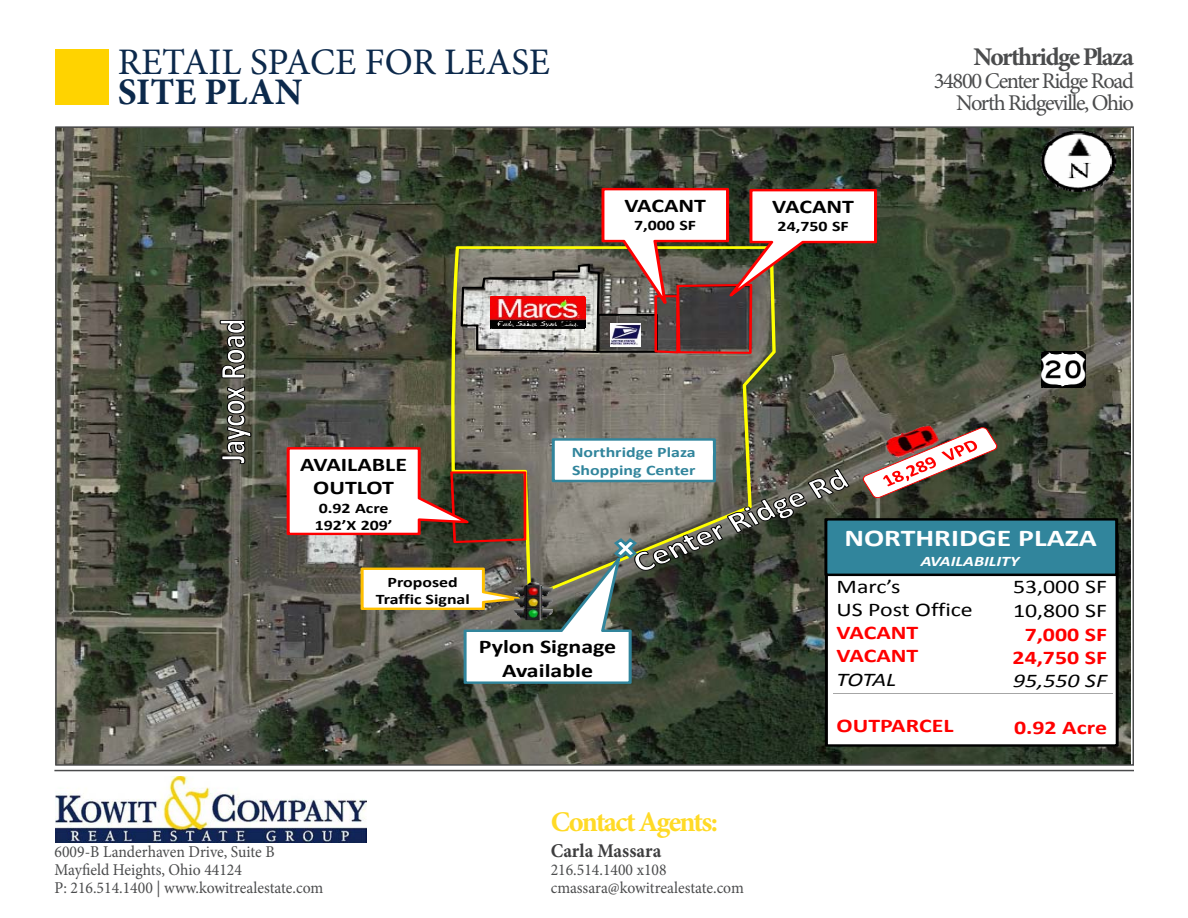
<style>
.page{position:relative;width:1188px;height:918px;background:#fff}
.page>*{position:absolute;margin:0;border:0;box-sizing:border-box;transform-origin:0 0}
.t1{font:37.5px "Minion Pro";letter-spacing:-.005em;color:#0c294b}
.t2{font:700 37.5px "Minion Pro";color:#0c294b}
.t3{font:700 28.5px "Minion Pro";letter-spacing:-.06em;color:#ffda26}
.t4{font:700 25.5px "Minion Pro";letter-spacing:-.06em;color:#4b4c4d}
.t5{font:700 24.15px "Calibri";color:#fff;scale:1.23 1}
.t6{font:22.5px "Minion Pro";letter-spacing:-.06em;color:#4b4c4d}
.t7{font:700 19.5px "Minion Pro";color:#3e3e3f;scale:.95 1}
.t8{font:19.35px/23.2px "Calibri";color:#000;scale:1.23 1}
.t9{font:700 19.35px/23.2px "Calibri";color:#000;text-align:center;scale:1.23 1}
.t10{font:700 19.35px "Calibri";color:#f00;scale:1.23 1}
.t11{font:16.5px "Minion Pro";color:#4b4c4d;scale:.95 1}
.t12{font:700 14.55px/17.4px "Calibri";color:#000;text-align:center;scale:1.23 1}
.t13{font:700 14.55px/17.4px "Calibri";color:#31859c;scale:1.23 1}
.t14{font:italic 700 14.55px "Calibri";color:#fff;scale:1.23 1}
.s1{font-weight:700;color:#f00}
.s2{font-style:italic}
</style>
<div class="page">
<div style="left:55px;top:50px;width:54px;height:55px;background:#ffd300"></div>
<hr style="left:54px;top:770px;width:1080px;height:1px;background:#4b4c4d">
<img style="left:55px;top:776px;width:311px;height:67px">
<img style="left:58px;top:129px;width:1072px;height:634px">
<svg style="left:825px;top:533px;width:294px;height:214px"></svg>
<svg style="left:451px;top:246px;width:325px;height:181px;background:#787464"></svg>
<img style="left:1041px;top:131px;width:76px;height:61px">
<svg style="left:221px;top:386px;width:31px;height:79px;background:#6a6b63"></svg>
<svg style="left:220px;top:320px;width:26px;height:59px"></svg>
<img style="left:1041px;top:352px;width:44px;height:36px">
<img style="left:1043px;top:387px;width:40px;height:1px">
<svg style="left:461px;top:188px;width:416px;height:166px"></svg>
<img style="left:611px;top:323px;width:29px;height:24px">
<hr style="left:833px;top:693px;width:279px;height:1px;background:#a6a6a6">
<img style="left:884px;top:425px;width:57px;height:2px">
<svg style="left:287px;top:427px;width:831px;height:257px"></svg>
<p class="t1" style="left:118px;top:37px;width:434px">RETAIL SPACE FOR LEASE</p>
<p class="t2" style="left:118px;top:65px;width:186px">SITE PLAN</p>
<p class="t9" style="left:624px;top:194px;width:68px">VACANT</p>
<p class="t12" style="left:634px;top:217px;width:52px">7,000 SF</p>
<p class="t9" style="left:772px;top:195px;width:68px">VACANT</p>
<p class="t12" style="left:778px;top:218px;width:59px">24,750 SF</p>
<p class="t4" style="left:974px;top:39px;width:162px">Northridge Plaza</p>
<p class="t6" style="left:934px;top:65px;width:202px">34800 Center Ridge Road</p>
<p class="t6" style="left:956px;top:88px;width:179px">North Ridgeville, Ohio</p>
<p class="t9" style="left:300px;top:453px;width:88px">AVAILABLE<br>OUTLOT</p>
<p class="t12" style="left:315px;top:499px;width:65px;text-align:left">0.92 Acre<br>192’X 209’</p>
<p class="t13" style="left:572px;top:444px;width:102px">Northridge Plaza<br>Shopping Center</p>
<p class="t12" style="left:376px;top:573px;width:78px">Proposed<br>Traffic Signal</p>
<p class="t9" style="left:479px;top:635px;width:113px">Pylon Signage<br>Available</p>
<p class="t11" style="left:55px;top:841px;width:233px">6009-B Landerhaven Drive, Suite B</p>
<p class="t11" style="left:55px;top:859px;width:199px">Mayfield Heights, Ohio 44124</p>
<p class="t11" style="left:55px;top:877px;width:284px">P: 216.514.1400 | www.kowitrealestate.com</p>
<p class="t3" style="left:551px;top:802px;width:169px">Contact Agents:</p>
<p class="t7" style="left:551px;top:837px;width:118px">Carla Massara</p>
<p class="t11" style="left:551px;top:859px;width:124px">216.514.1400 x108</p>
<p class="t11" style="left:551px;top:877px;width:205px">cmassara@kowitrealestate.com</p>
<p class="t5" style="left:844px;top:523px;width:207px">NORTHRIDGE PLAZA</p>
<p class="t8" style="left:837px;top:575px;width:112px">Marc’s<br>US Post Office<br><span class="s1">VACANT<br>VACANT<br></span><span class="s2">TOTAL</span></p>
<p class="t10" style="left:837px;top:713px;width:96px">OUTPARCEL</p>
<p class="t14" style="left:921px;top:552px;width:82px">AVAILABILITY</p>
<p class="t8" style="left:1013px;top:575px;width:78px;text-align:right">53,000 SF<br>10,800 SF<br><span class="s1">7,000 SF<br>24,750 SF<br></span><span class="s2">95,550 SF</span></p>
<p class="t10" style="left:1014px;top:715px;width:77px">0.92 Acre</p>
</div>
